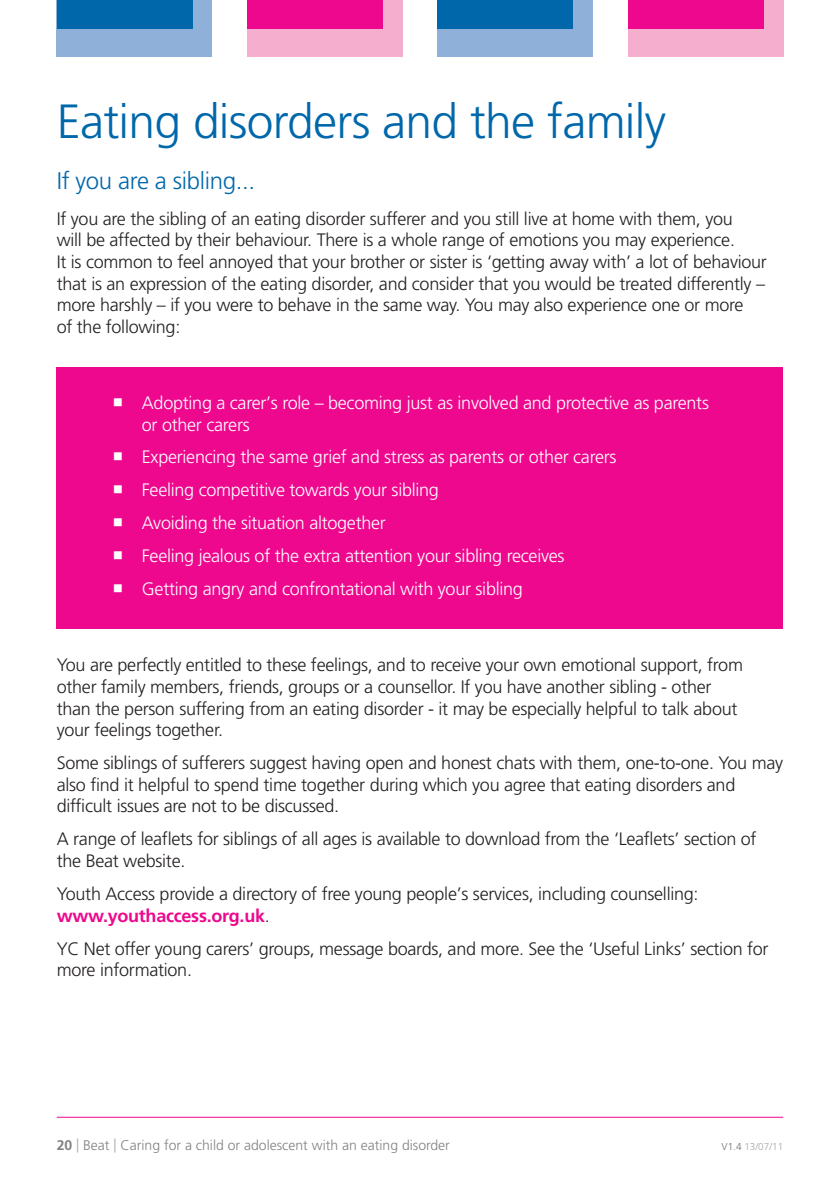
<style>
.page{position:relative;width:840px;height:1191px;background:#fff}
.page>*{position:absolute;margin:0;border:0;box-sizing:border-box;transform-origin:0 0}
.t1{font:300 48px "Frutiger";letter-spacing:-.015em;color:#0067ab}
.t2{font:300 24px "Frutiger";letter-spacing:-.015em;color:#0067ab}
.t3{font:300 18px/21.6px "Frutiger";letter-spacing:-.015em;color:#231f20}
.t4{font:300 18px/33px "Frutiger";letter-spacing:-.015em;color:#fff}
.t5{font:300 14px "Frutiger";color:#808285}
.t6{font:300 10px "Frutiger";color:#a8a9ad}
.s1{font-family:"Arial Unicode MS";font-weight:400}
.s2{font-weight:700;color:#ed088d}
.s3{font-weight:700}
.s4{color:#a8a9ad}
.s5{color:#6c6d70}
</style>
<div class="page">
<div style="left:57px;top:367px;width:725px;height:262px;background:#ed088d"></div>
<div style="left:57px;top:0;width:155px;height:57px;background:#8fb0d8"></div>
<div style="left:247px;top:0;width:155px;height:57px;background:#f5aece"></div>
<div style="left:57px;top:0;width:136px;height:28px;background:#0067ab"></div>
<div style="left:247px;top:0;width:136px;height:28px;background:#ed088d"></div>
<div style="left:437px;top:0;width:155px;height:57px;background:#8fb0d8"></div>
<div style="left:627px;top:0;width:155px;height:57px;background:#f5aece"></div>
<div style="left:437px;top:0;width:136px;height:28px;background:#0067ab"></div>
<div style="left:627px;top:0;width:136px;height:28px;background:#ed088d"></div>
<hr style="left:57px;top:1116px;width:725px;height:1px;background:#ed088d">
<h1 class="t1" style="left:57px;top:102px;width:610px">Eating disorders and the family</h1>
<h2 class="t2" style="left:57px;top:171px;width:200px">If you are a sibling...</h2>
<p class="t3" style="left:57px;top:209px;width:711px">If you are the sibling of an eating disorder sufferer and you still live at home with them, you<br>will be affected by their behaviour. There is a whole range of emotions you may experience.<br>It is common to feel annoyed that your brother or sister is ‘getting away with’ a lot of behaviour that is an expression of the eating disorder, and consider that you would be treated differently – more harshly – if you were to behave in the same way. You may also experience one or more<br>of the following:</p>
<p class="t4" style="left:142px;top:393px;width:568px;line-height:21.6px;text-indent:-28px"><span class="s1">￭</span> Adopting a carer’s role – becoming just as involved and protective as parents or other carers</p>
<p class="t4" style="left:113px;top:442px;width:504px"><span class="s1">￭</span> Experiencing the same grief and stress as parents or other carers<span class="s1">￭</span> Feeling competitive towards your sibling<br><span class="s1">￭</span> Avoiding the situation altogether<br><span class="s1">￭</span> Feeling jealous of the extra attention your sibling receives<br><span class="s1">￭</span> Getting angry and confrontational with your sibling</p>
<p class="t3" style="left:57px;top:656px;width:687px">You are perfectly entitled to these feelings, and to receive your own emotional support, from other family members, friends, groups or a counsellor. If you have another sibling - other than the person suffering from an eating disorder - it may be especially helpful to talk about your feelings together.</p>
<p class="t3" style="left:57px;top:753px;width:727px">Some siblings of sufferers suggest having open and honest chats with them, one-to-one. You may also find it helpful to spend time together during which you agree that eating disorders and difficult issues are not to be discussed.</p>
<p class="t3" style="left:57px;top:829px;width:701px">A range of leaflets for siblings of all ages is available to download from the ‘Leaflets’ section of the Beat website.</p>
<p class="t3" style="left:57px;top:884px;width:643px">Youth Access provide a directory of free young people’s services, including counselling: <span class="s2">www.youthaccess.org.uk</span>.</p>
<p class="t3" style="left:57px;top:938px;width:713px">YC Net offer young carers’ groups, message boards, and more. See the ‘Useful Links’ section for more information.</p>
<p class="t5" style="left:57px;top:1140px;width:394px"><span class="s3">20</span> <span class="s4">|</span> Beat <span class="s4">|</span> Caring for a child or adolescent with an eating disorder</p>
<p class="t6" style="left:721px;top:1143px;width:63px"><span class="s5">V1.4</span> 13/07/11</p>
</div>
